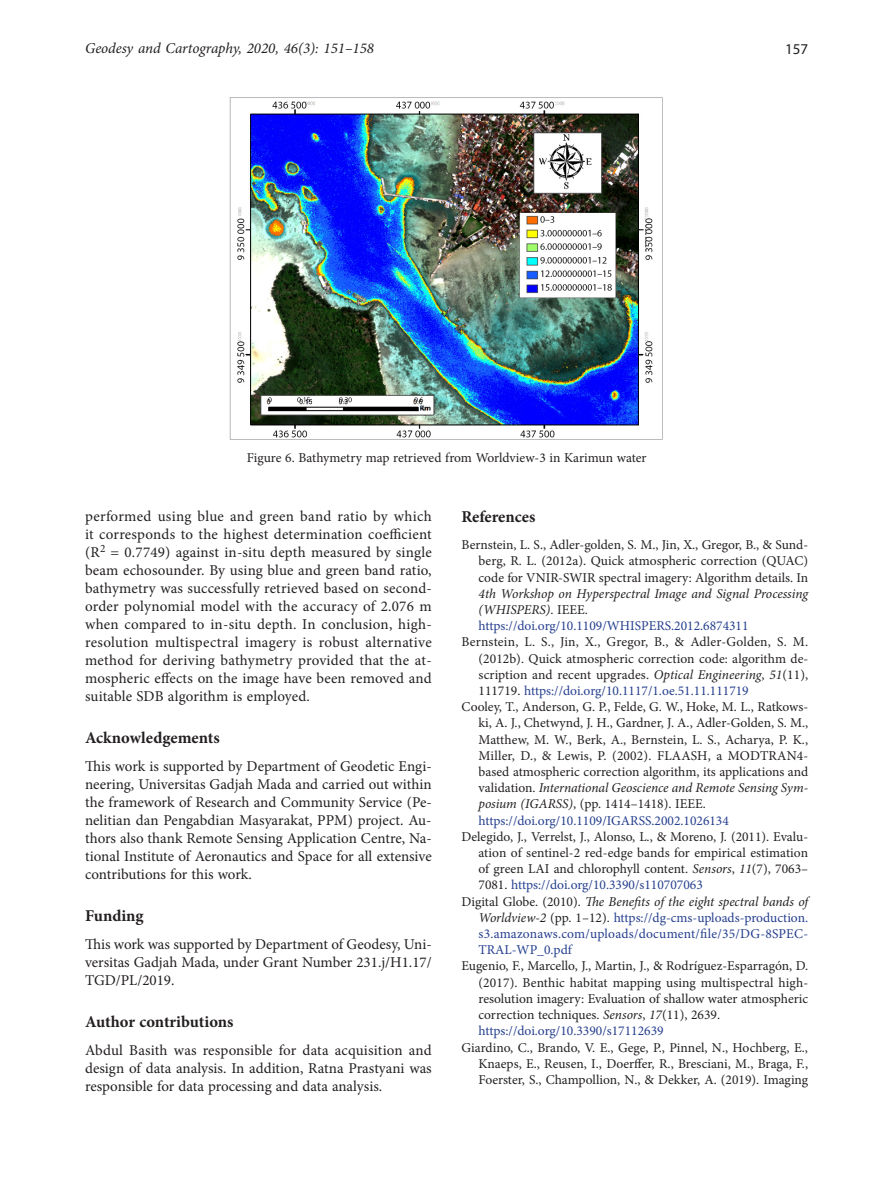
<style>
.page{position:relative;width:872px;height:1191px;background:#fff}
.page>*{position:absolute;margin:0;border:0;box-sizing:border-box;transform-origin:0 0}
.t1{font:700 16.5px "Minion Pro";letter-spacing:-.005em;color:#231f20}
.t2{font:15px/18px "Minion Pro";color:#231f20;text-align:justify}
.t3{font:italic 15px "Minion Pro";color:#231f20}
.t4{font:15px "Myriad Pro";color:#231f20}
.t5{font:13.5px/16.2px "Minion Pro";color:#231f20;text-align:justify}
.t6{font:13.5px "Minion Pro";color:#253f8e}
.t7{font:italic 13.5px/16.2px "Minion Pro";letter-spacing:-.005em;color:#231f20}
.s1{font-style:normal}
.s2{font-style:normal;color:#253f8e}
.s3{font-style:italic}
.s4{color:#231f20}
.s5{font-style:italic;color:#231f20}
.s6{color:#253f8e}
</style>
<div class="page">
<img style="left:229px;top:97px;width:434px;height:343px">
<p class="t3" style="left:85px;top:38px;width:290px">Geodesy and Cartography, 2020, 46(3): 151–158</p>
<p class="t4" style="left:785px;top:39px;width:25px">157</p>
<p class="t5" style="left:247px;top:449px;width:401px">Figure 6. Bathymetry map retrieved from Worldview-3 in Karimun water</p>
<p class="t2" style="left:85px;top:507px;width:348px">performed using blue and green band ratio by which it corresponds to the highest determination coefficient (R<sup>2</sup> = 0.7749) against in-situ depth measured by single beam echosounder. By using blue and green band ratio, bathymetry was successfully retrieved based on second&shy;order polynomial model with the accuracy of 2.076 m when compared to in-situ depth. In conclusion, high&shy;resolution multispectral imagery is robust alternative method for deriving bathymetry provided that the at&shy;mospheric effects on the image have been removed and suitable SDB algorithm is employed.</p>
<p class="t1" style="left:85px;top:725px;width:136px">Acknowledgements</p>
<p class="t2" style="left:85px;top:757px;width:348px">This work is supported by Department of Geodetic Engi&shy;neering, Universitas Gadjah Mada and carried out within the framework of Research and Community Service (Pe&shy;nelitian dan Pengabdian Masyarakat, PPM) project. Au&shy;thors also thank Remote Sensing Application Centre, Na&shy;tional Institute of Aeronautics and Space for all extensive contributions for this work.</p>
<p class="t1" style="left:85px;top:904px;width:60px">Funding</p>
<p class="t2" style="left:85px;top:935px;width:348px">This work was supported by Department of Geodesy, Uni&shy;versitas Gadjah Mada, under Grant Number 231.j/H1.17/ TGD/PL/2019.</p>
<p class="t1" style="left:85px;top:1010px;width:150px">Author contributions</p>
<p class="t2" style="left:85px;top:1041px;width:348px">Abdul Basith was responsible for data acquisition and design of data analysis. In addition, Ratna Prastyani was responsible for data processing and data analysis.</p>
<p class="t1" style="left:461px;top:505px;width:75px">References</p>
<p class="t5" style="left:478px;top:537px;width:331px;text-indent:-17px">Bernstein, L. S., Adler-golden, S. M., Jin, X., Gregor, B., &amp; Sund&shy;berg, R. L. (2012a). Quick atmospheric correction (QUAC) code for VNIR-SWIR spectral imagery: Algorithm details. In</p>
<p class="t7" style="left:478px;top:585px;width:331px">4th Workshop on Hyperspectral Image and Signal Processing (WHISPERS)<span class="s1">. IEEE. </span><span class="s2">https://doi.org/10.1109/WHISPERS.2012.6874311</span></p>
<p class="t5" style="left:461px;top:634px;width:348px">Bernstein, L. S., Jin, X., Gregor, B., &amp; Adler-Golden, S. M.</p>
<p class="t5" style="left:478px;top:650px;width:331px">(2012b). Quick atmospheric correction code: algorithm de-</p>
<p class="t5" style="left:478px;top:666px;width:331px">scription and recent upgrades. <span class="s3">Optical Engineering</span>, <span class="s3">51</span>(11),</p>
<p class="t6" style="left:478px;top:681px;width:272px"><span class="s4">111719.</span> https://doi.org/10.1117/1.oe.51.11.111719</p>
<p class="t5" style="left:461px;top:699px;width:348px">Cooley, T., Anderson, G. P., Felde, G. W., Hoke, M. L., Ratkows-</p>
<p class="t5" style="left:478px;top:715px;width:331px">ki, A. J., Chetwynd, J. H., Gardner, J. A., Adler-Golden, S. M.,</p>
<p class="t5" style="left:478px;top:731px;width:331px">Matthew, M. W., Berk, A., Bernstein, L. S., Acharya, P. K.,</p>
<p class="t5" style="left:478px;top:747px;width:331px">Miller, D., &amp; Lewis, P. (2002). FLAASH, a MODTRAN4-</p>
<p class="t5" style="left:478px;top:763px;width:331px">based atmospheric correction algorithm, its applications and</p>
<p class="t7" style="left:478px;top:779px;width:331px"><span class="s1">validation.</span> International Geoscience and Remote Sensing Sym-</p>
<p class="t5" style="left:478px;top:796px;width:229px"><span class="s3">posium (IGARSS)</span>, (pp. 1414–1418). IEEE.</p>
<p class="t6" style="left:478px;top:811px;width:252px">https://doi.org/10.1109/IGARSS.2002.1026134</p>
<p class="t5" style="left:461px;top:828px;width:348px">Delegido, J., Verrelst, J., Alonso, L., &amp; Moreno, J. (2011). Evalu-</p>
<p class="t5" style="left:478px;top:844px;width:331px">ation of sentinel-2 red-edge bands for empirical estimation</p>
<p class="t5" style="left:478px;top:861px;width:331px">of green LAI and chlorophyll content. <span class="s3">Sensors</span>, <span class="s3">11</span>(7), 7063–</p>
<p class="t6" style="left:478px;top:876px;width:226px"><span class="s4">7081.</span> https://doi.org/10.3390/s110707063</p>
<p class="t7" style="left:461px;top:893px;width:348px"><span class="s1">Digital Globe. (2010).</span> The Benefits of the eight spectral bands of</p>
<p class="t6" style="left:478px;top:908px;width:331px"><span class="s5">Worldview-2</span> <span class="s4">(pp. 1–12).</span> https://dg-cms-uploads-production.</p>
<p class="t6" style="left:478px;top:924px;width:331px">s3.amazonaws.com/uploads/document/file/35/DG-8SPEC-</p>
<p class="t6" style="left:478px;top:941px;width:95px">TRAL-WP_0.pdf</p>
<p class="t5" style="left:478px;top:958px;width:331px;text-align:left;text-indent:-17px">Eugenio, F., Marcello, J., Martin, J., &amp; Rodríguez-Esparragón, D. (2017). Benthic habitat mapping using multispectral high&shy;resolution imagery: Evaluation of shallow water atmospheric correction techniques. <span class="s3">Sensors</span>, <span class="s3">17</span>(11), 2639. <span class="s6">https://doi.org/10.3390/s17112639</span></p>
<p class="t5" style="left:478px;top:1039px;width:331px;text-indent:-17px">Giardino, C., Brando, V. E., Gege, P., Pinnel, N., Hochberg, E., Knaeps, E., Reusen, I., Doerffer, R., Bresciani, M., Braga, F., Foerster, S., Champollion, N., &amp; Dekker, A. (2019). Imaging</p>
</div>
